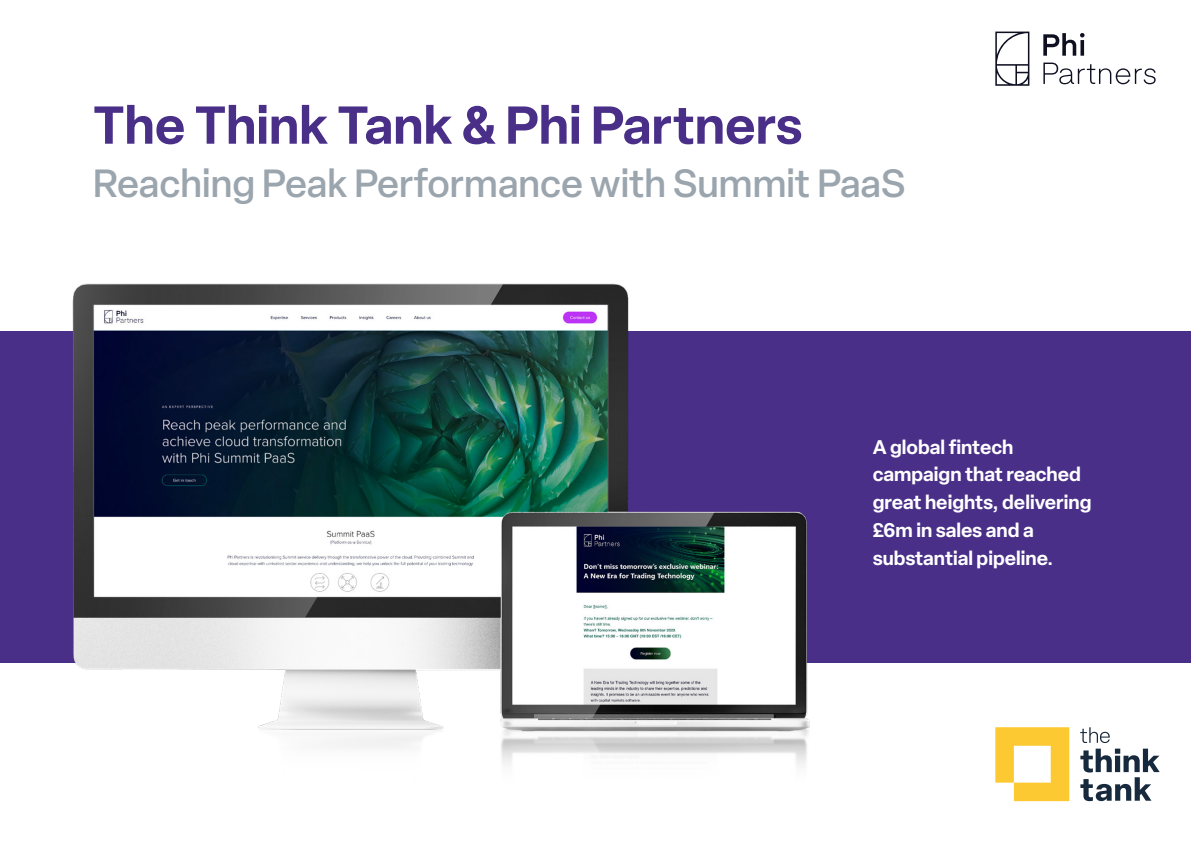
<style>
.page{position:relative;width:1191px;height:842px;background:#fff}
.page>*{position:absolute;margin:0;border:0;box-sizing:border-box;transform-origin:0 0}
.t1{font:600 52.5px "Elza";color:#492f88}
.t2{font:500 38.7px "Elza";color:#9ba5ae}
.t3{font:600 19.5px/27.7px "Elza";color:#fff}
</style>
<div class="page">
<div style="left:0;top:331px;width:1191px;height:332px;background:#492f88"></div>
<svg style="left:995px;top:727px;width:74px;height:74px"></svg>
<svg style="left:1080px;top:727px;width:30px;height:16px"></svg>
<svg style="left:1080px;top:749px;width:79px;height:52px"></svg>
<svg style="left:1043px;top:33px;width:41px;height:23px"></svg>
<svg style="left:1043px;top:63px;width:112px;height:21px"></svg>
<svg style="left:995px;top:32px;width:34px;height:54px"></svg>
<img style="left:72px;top:283px;width:738px;height:484px">
<h1 class="t1" style="left:93px;top:88px;width:711px">The Think Tank &amp; Phi Partners</h1>
<h2 class="t2" style="left:93px;top:157px;width:813px">Reaching Peak Performance with Summit PaaS</h2>
<p class="t3" style="left:872px;top:432px;width:220px">A global fintech campaign that reached great heights, delivering £6m in sales and a substantial pipeline.</p>
</div>
